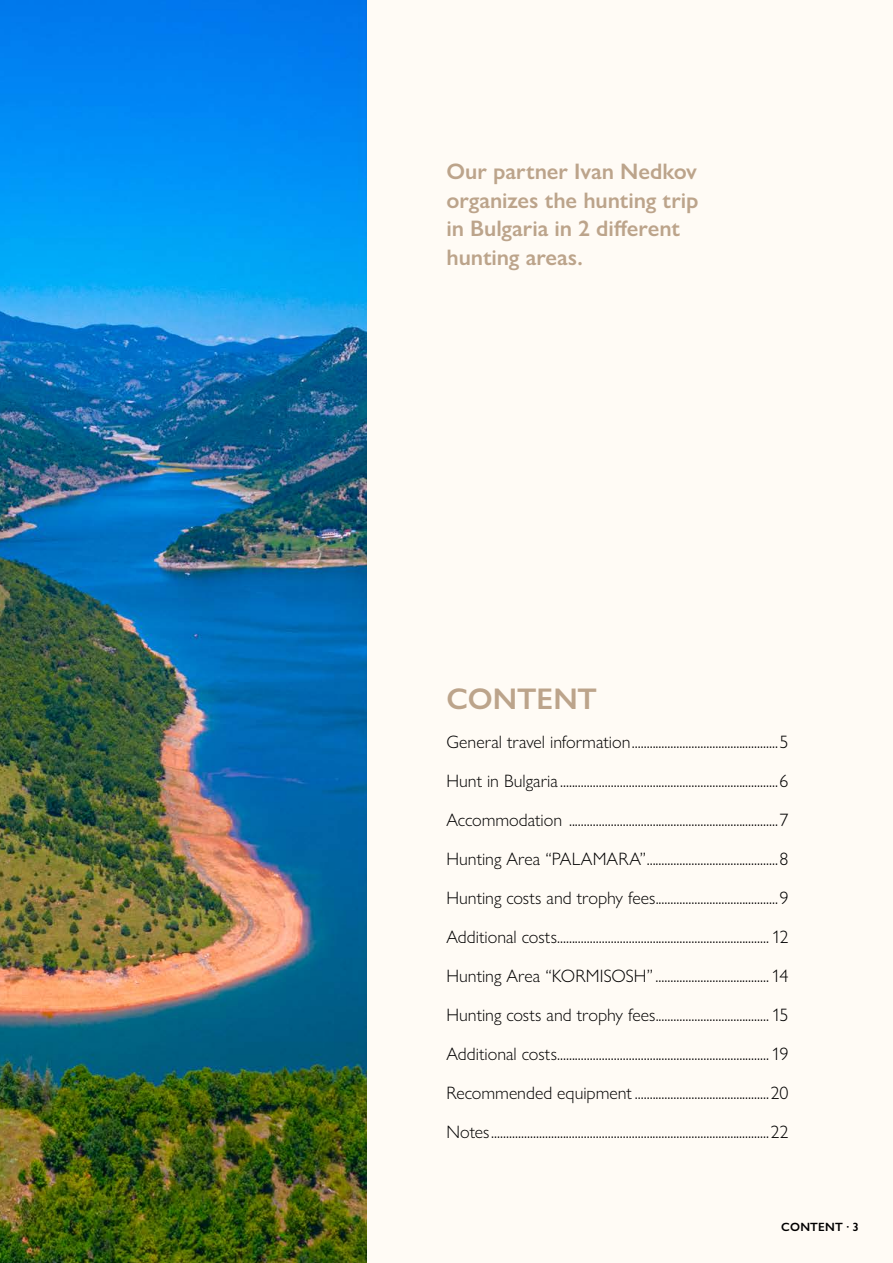
<style>
.page{position:relative;width:893px;height:1263px;background:#fff}
.page>*{position:absolute;margin:0;border:0;box-sizing:border-box;transform-origin:0 0}
.t1{font:600 30px "Gill Sans Nova";letter-spacing:-.005em;color:#bca48b}
.t2{font:600 22.5px/28.5px "Gill Sans Nova";letter-spacing:-.005em;color:#bca48b}
.t3{font:300 18px/39px "Gill Sans Nova";color:#000;text-align:justify}
.t4{font:600 12px "Gill Sans Nova";color:#000}
</style>
<div class="page">
<div style="left:366px;top:0;width:527px;height:1263px;background:#fffbf5"></div>
<img style="left:0;top:0;width:366px;height:1263px">
<p class="t2" style="left:446px;top:157px;width:253px">Our partner Ivan Nedkov organizes the hunting trip in Bulgaria in 2 different hunting areas.</p>
<h1 class="t1" style="left:446px;top:680px;width:152px">CONTENT</h1>
<p class="t3" style="left:446px;top:722px;width:344px">General travel information.................................................5<br>Hunt in Bulgaria .........................................................................6<br>Accommodation ......................................................................7<br>Hunting Area “PALAMARA”............................................8<br>Hunting costs and trophy fees.........................................9<br>Additional costs....................................................................... 12<br>Hunting Area “KORMISOSH”...................................... 14<br>Hunting costs and trophy fees...................................... 15<br>Additional costs....................................................................... 19<br>Recommended equipment .............................................20<br>Notes.............................................................................................22</p>
<p class="t4" style="left:781px;top:1219px;width:29px">Content</p>
<p class="t4" style="left:846px;top:1219px;width:14px">· 3</p>
</div>
